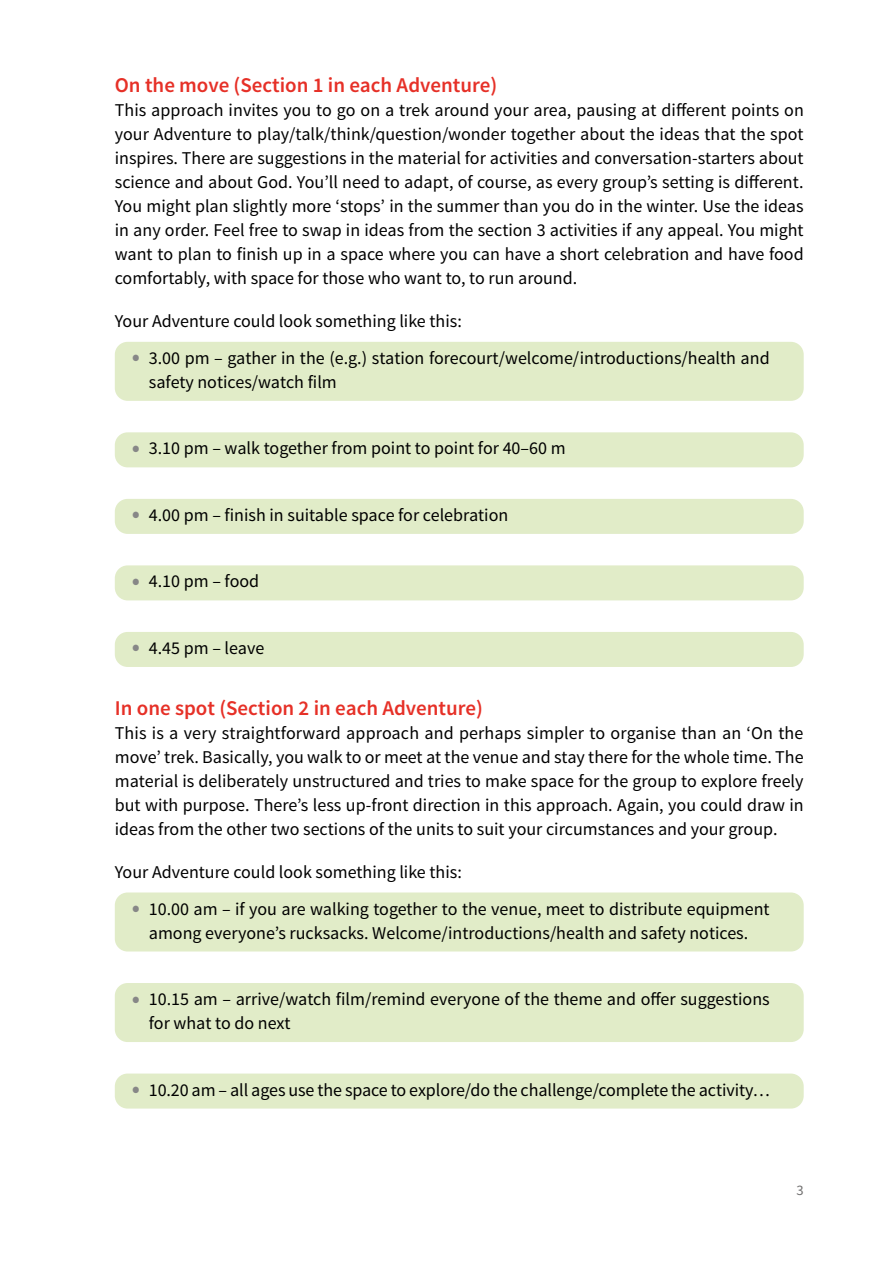
<style>
.page{position:relative;width:893px;height:1263px;background:#fff}
.page>*{position:absolute;margin:0;border:0;box-sizing:border-box;transform-origin:0 0}
.t1{font:600 21px "Source Sans Pro";color:#e63027}
.t2{font:18px/24px "Source Sans Pro";color:#000;text-align:justify}
.t3{font:14.55px "Source Sans Pro";color:#706f6f}
.s1{font-size:27px;color:#878787}
</style>
<div class="page">
<div style="left:115px;top:342px;width:689px;height:59px;background:#e1ecc8;border-radius:13px"></div>
<div style="left:115px;top:432px;width:689px;height:35px;background:#e1ecc8;border-radius:13px"></div>
<div style="left:115px;top:499px;width:689px;height:35px;background:#e1ecc8;border-radius:13px"></div>
<div style="left:115px;top:565px;width:689px;height:35px;background:#e1ecc8;border-radius:13px"></div>
<div style="left:115px;top:632px;width:689px;height:35px;background:#e1ecc8;border-radius:13px"></div>
<div style="left:115px;top:892px;width:689px;height:59px;background:#e1ecc8;border-radius:13px"></div>
<div style="left:115px;top:983px;width:689px;height:59px;background:#e1ecc8;border-radius:13px"></div>
<div style="left:115px;top:1073px;width:689px;height:35px;background:#e1ecc8;border-radius:13px"></div>
<p class="t1" style="left:115px;top:72px;width:384px">On the move (Section 1 in each Adventure)</p>
<p class="t2" style="left:115px;top:99px;width:690px">This approach invites you to go on a trek around your area, pausing at different points on your Adventure to play/talk/think/question/wonder together about the ideas that the spot inspires. There are suggestions in the material for activities and conversation-starters about science and about God. You’ll need to adapt, of course, as every group’s setting is different.<br>You might plan slightly more ‘stops’ in the summer than you do in the winter. Use the ideas in any order. Feel free to swap in ideas from the section 3 activities if any appeal. You might want to plan to finish up in a space where you can have a short celebration and have food comfortably, with space for those who want to, to run around.</p>
<p class="t2" style="left:115px;top:309px;width:349px">Your Adventure could look something like this:</p>
<p class="t2" style="left:149px;top:346px;width:622px;text-indent:-17px"><span class="s1">•</span> 3.00 pm – gather in the (e.g.) station forecourt/welcome/introductions/health and safety notices/watch film</p>
<p class="t2" style="left:132px;top:437px;width:435px"><span class="s1">•</span> 3.10 pm – walk together from point to point for 40–60 m</p>
<p class="t2" style="left:132px;top:503px;width:378px"><span class="s1">•</span> 4.00 pm – finish in suitable space for celebration</p>
<p class="t2" style="left:132px;top:570px;width:129px"><span class="s1">•</span> 4.10 pm – food</p>
<p class="t2" style="left:132px;top:636px;width:134px"><span class="s1">•</span> 4.45 pm – leave</p>
<p class="t1" style="left:115px;top:695px;width:370px">In one spot (Section 2 in each Adventure)</p>
<p class="t2" style="left:115px;top:721px;width:690px">This is a very straightforward approach and perhaps simpler to organise than an ‘On the move’ trek. Basically, you walk to or meet at the venue and stay there for the whole time. The material is deliberately unstructured and tries to make space for the group to explore freely but with purpose. There’s less up-front direction in this approach. Again, you could draw in ideas from the other two sections of the units to suit your circumstances and your group.</p>
<p class="t2" style="left:115px;top:860px;width:349px">Your Adventure could look something like this:</p>
<p class="t2" style="left:132px;top:897px;width:639px;text-align:center"><span class="s1">•</span> 10.00 am – if you are walking together to the venue, meet to distribute equipment among everyone’s rucksacks. Welcome/introductions/health and safety notices.</p>
<p class="t2" style="left:149px;top:987px;width:622px;text-indent:-17px"><span class="s1">•</span> 10.15 am – arrive/watch film/remind everyone of the theme and offer suggestions for what to do next</p>
<p class="t2" style="left:132px;top:1078px;width:639px"><span class="s1">•</span> 10.20 am – all ages use the space to explore/do the challenge/complete the activity…</p>
<p class="t3" style="left:796px;top:1181px;width:9px">3</p>
</div>
